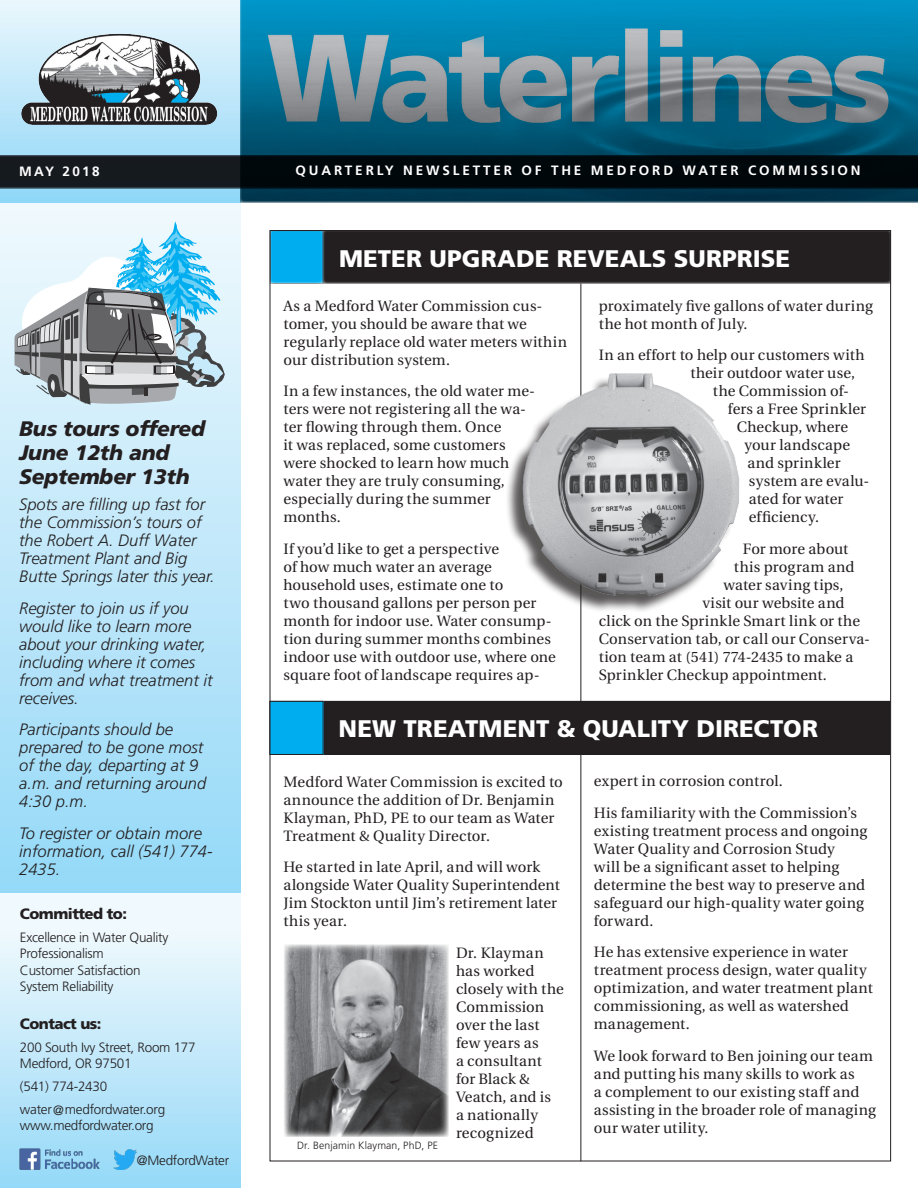
<style>
.page{position:relative;width:918px;height:1188px;background:#fff}
.page>*{position:absolute;margin:0;border:0;box-sizing:border-box;transform-origin:0 0}
._2__Feature_Headline{font:900 24px "Frutiger";color:#fff}
._4__Hints_Headline{font:italic 900 21px/24px "Frutiger";letter-spacing:-.01em;color:#231f20}
._4__Hints{font:italic 300 16.5px/18px "Frutiger";color:#231f20}
.Continued{font:15px/18px "Utopia";letter-spacing:.01em;color:#231f20}
.t1{font:900 15px "Frutiger";letter-spacing:-.035em;color:#231f20}
.t2{font:300 13.5px/16.2px "Frutiger";letter-spacing:-.02em;color:#231f20}
.t3{font:700 13.5px "Frutiger";letter-spacing:.21em;color:#fff}
.Continued-2{font:300 10.5px "Frutiger";letter-spacing:.01em;color:#231f20}
</style>
<div class="page">
<div style="left:323px;top:230px;width:568px;height:54px;background:#231f20"></div>
<div style="left:270px;top:231px;width:53px;height:53px;background:#00aeef"></div>
<div style="left:0;top:202px;width:240px;height:691px;background:linear-gradient(to bottom,#f0f8fc,#94d9f8)"></div>
<div style="left:0;top:893px;width:240px;height:295px;background:linear-gradient(to bottom,#fafcfe,#95d9f7)"></div>
<svg style="left:0;top:0;width:240px;height:202px;background:#c0e8fa"></svg>
<img style="left:240px;top:0;width:678px;height:202px">
<div style="left:0;top:155px;width:918px;height:34px;background:linear-gradient(to right,#13191e,#000104)"></div>
<img style="left:18px;top:1148px;width:83px;height:23px">
<img style="left:114px;top:1149px;width:22px;height:20px">
<img style="left:18px;top:31px;width:203px;height:98px">
<hr style="left:580px;top:284px;width:1px;height:877px;background:#231f20">
<div style="left:270px;top:701px;width:620px;height:53px;background:#231f20"></div>
<div style="left:270px;top:701px;width:620px;height:54px;border:1px solid #231f20"></div>
<div style="left:270px;top:701px;width:53px;height:53px;background:#00aeef"></div>
<div style="left:270px;top:701px;width:53px;height:54px;border:1px solid #231f20"></div>
<svg style="left:15px;top:221px;width:209px;height:184px;background:#a8bfc9"></svg>
<div style="left:505px;top:376px;width:231px;height:237px;background:#231f20;opacity:.75"></div>
<img style="left:517px;top:364px;width:223px;height:237px">
<img style="left:284px;top:944px;width:165px;height:193px">
<p class="t3" style="left:19px;top:163px;width:82px">MAY 2018</p>
<p class="_4__Hints_Headline" style="left:19px;top:417px;width:188px">Bus tours offered<br>June 12th and<br>September 13th</p>
<p class="_4__Hints" style="left:19px;top:496px;width:197px">Spots are filling up fast for the Commission’s tours of the Robert A. Duff Water<br>Treatment Plant and Big<br>Butte Springs later this year.</p>
<p class="_4__Hints" style="left:19px;top:599px;width:195px">Register to join us if you would like to learn more about your drinking water, including where it comes from and what treatment it receives.</p>
<p class="_4__Hints" style="left:19px;top:721px;width:189px">Participants should be prepared to be gone most of the day, departing at 9 a.m. and returning around<br>4:30 p.m.</p>
<p class="_4__Hints" style="left:19px;top:824px;width:195px">To register or obtain more information, call (541) 774-<br>2435.</p>
<p class="t1" style="left:20px;top:905px;width:109px">Committed to:</p>
<p class="t2" style="left:20px;top:930px;width:150px">Excellence in Water Quality<br>Professionalism<br>Customer Satisfaction<br>System Reliability</p>
<p class="t1" style="left:20px;top:1015px;width:83px">Contact us:</p>
<p class="t2" style="left:20px;top:1039px;width:177px">200 South Ivy Street, Room 177<br>Medford, OR 97501</p>
<p class="t2" style="left:20px;top:1075px;width:147px;line-height:23px">(541) 774-2430 water@medfordwater.org</p>
<p class="t2" style="left:20px;top:1118px;width:135px">www.medfordwater.org</p>
<p class="t2" style="left:137px;top:1153px;width:94px">@MedfordWater</p>
<p class="t3" style="left:296px;top:163px;width:567px">QUARTERLY NEWSLETTER OF THE MEDFORD WATER COMMISSION</p>
<p class="_2__Feature_Headline" style="left:339px;top:244px;width:453px">METER UPGRADE REVEALS SURPRISE</p>
<p class="Continued" style="left:284px;top:297px;width:285px">As a Medford Water Commission cus&shy;tomer, you should be aware that we regularly replace old water meters within our distribution system.</p>
<p class="Continued" style="left:284px;top:383px;width:253px">In a few instances, the old water me&shy;ters were not registering all the wa&shy;ter flowing through them. Once<br>it was replaced, some customers were shocked to learn how much water they are truly consuming, especially during the summer months.</p>
<p class="Continued" style="left:284px;top:540px;width:274px">If you’d like to get a perspective<br>of how much water an average household uses, estimate one to<br>two thousand gallons per person per month for indoor use. Water consump&shy;tion during summer months combines indoor use with outdoor use, where one square foot of landscape requires ap-</p>
<p class="_2__Feature_Headline" style="left:339px;top:715px;width:481px">NEW TREATMENT &amp; QUALITY DIRECTOR</p>
<p class="Continued" style="left:599px;top:297px;width:275px">proximately five gallons of water during the hot month of July.</p>
<p class="Continued" style="left:599px;top:347px;width:267px">In an effort to help our customers with</p>
<p class="Continued" style="left:690px;top:365px;width:166px">their outdoor water use,</p>
<p class="Continued" style="left:713px;top:383px;width:138px">the Commission of-</p>
<p class="Continued" style="left:728px;top:401px;width:140px">fers a Free Sprinkler</p>
<p class="Continued" style="left:737px;top:419px;width:113px">Checkup, where</p>
<p class="Continued" style="left:744px;top:437px;width:107px">your landscape</p>
<p class="Continued" style="left:747px;top:455px;width:95px">and sprinkler</p>
<p class="Continued" style="left:749px;top:473px;width:122px">system are evalu-</p>
<p class="Continued" style="left:749px;top:491px;width:96px">ated for water</p>
<p class="Continued" style="left:749px;top:509px;width:72px">efficiency.</p>
<p class="Continued" style="left:743px;top:540px;width:107px">For more about</p>
<p class="Continued" style="left:734px;top:558px;width:122px">this program and</p>
<p class="Continued" style="left:723px;top:576px;width:122px">water saving tips,</p>
<p class="Continued" style="left:702px;top:594px;width:144px">visit our website and</p>
<p class="Continued" style="left:599px;top:612px;width:263px">click on the Sprinkle Smart link or the</p>
<p class="Continued" style="left:599px;top:630px;width:273px">Conservation tab, or call our Conserva-</p>
<p class="Continued" style="left:599px;top:648px;width:256px">tion team at (541) 774-2435 to make a</p>
<p class="Continued" style="left:599px;top:666px;width:229px">Sprinkler Checkup appointment.</p>
<p class="Continued" style="left:284px;top:773px;width:281px">Medford Water Commission is excited to announce the addition of Dr. Benjamin Klayman, PhD, PE to our team as Water Treatment &amp; Quality Director.</p>
<p class="Continued" style="left:284px;top:858px;width:278px">He started in late April, and will work alongside Water Quality Superintendent Jim Stockton until Jim’s retirement later this year.</p>
<p class="Continued" style="left:456px;top:944px;width:109px">Dr. Klayman has worked closely with the<br>Commission over the last few years as<br>a consultant for Black &amp;<br>Veatch, and is<br>a nationally recognized</p>
<p class="Continued-2" style="left:297px;top:1139px;width:142px">Dr. Benjamin Klayman, PhD, PE</p>
<p class="Continued" style="left:594px;top:772px;width:190px">expert in corrosion control.</p>
<p class="Continued" style="left:594px;top:804px;width:275px">His familiarity with the Commission’s existing treatment process and ongoing Water Quality and Corrosion Study<br>will be a significant asset to helping determine the best way to preserve and safeguard our high-quality water going forward.</p>
<p class="Continued" style="left:594px;top:943px;width:280px">He has extensive experience in water treatment process design, water quality optimization, and water treatment plant commissioning, as well as watershed management.</p>
<p class="Continued" style="left:594px;top:1047px;width:283px">We look forward to Ben joining our team and putting his many skills to work as<br>a complement to our existing staff and assisting in the broader role of managing our water utility.</p>
</div>
